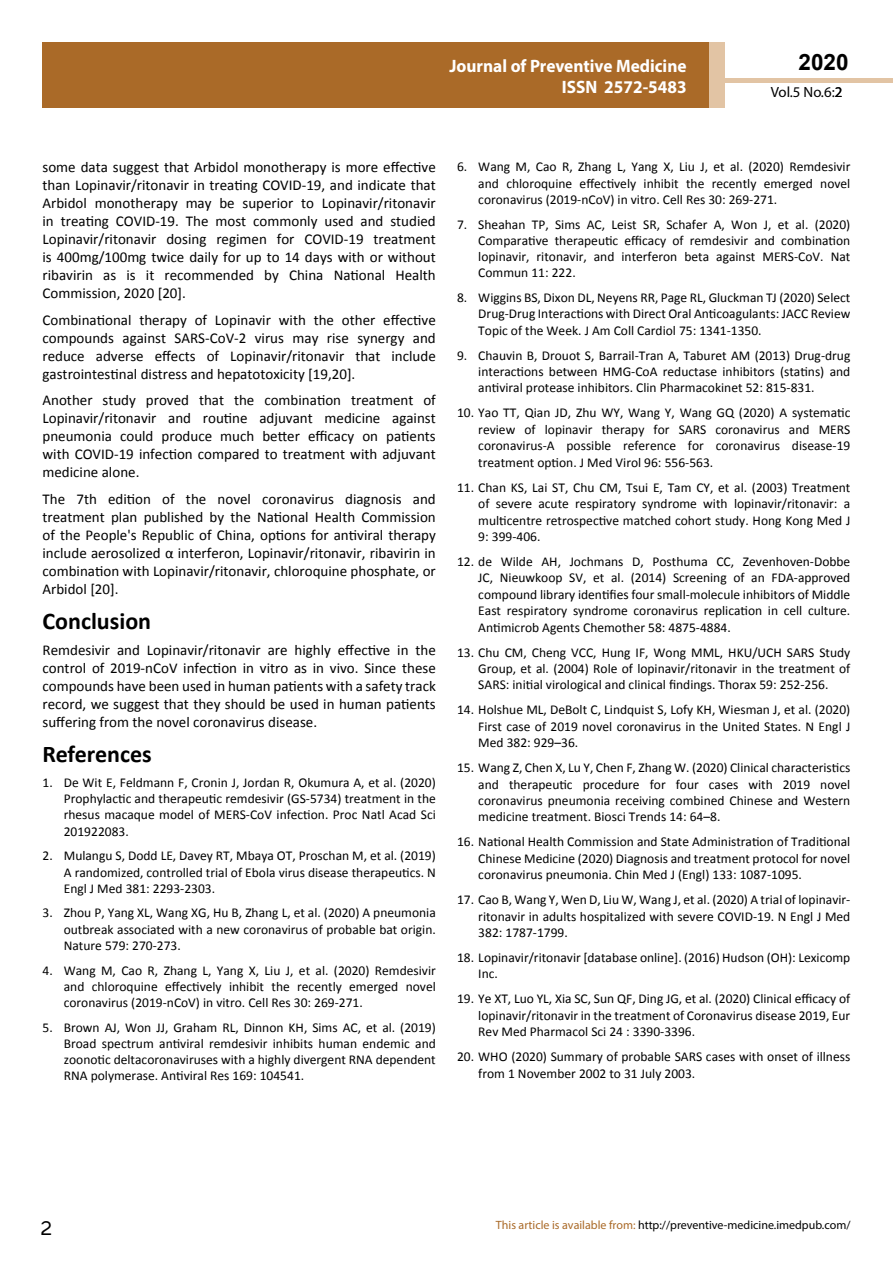
<style>
.page{position:relative;width:893px;height:1263px;background:#fff}
.page>*{position:absolute;margin:0;border:0;box-sizing:border-box;transform-origin:0 0}
.t1{font:25.5px "Tunga";color:#000}
.t2{font:700 24px "Calibri";color:#000}
.t3{font:700 22.5px "Arial";color:#000}
.t4{font:700 18px/21.6px "Myriad Pro";color:#fff;text-align:right;scale:.96 1}
.t5{font:15px/18px "Calibri";color:#000;text-align:justify}
.t6{font:14.85px "Myriad Pro";color:#000}
.t7{font:13.5px/16.5px "Calibri";color:#000;text-align:justify}
.t8{font:12px "Myriad Pro";color:#000}
.s1{color:#aa6a28}
</style>
<div class="page">
<hr style="left:724px;top:78px;width:169px;height:4px;background:#e2c4a4">
<div style="left:43px;top:42px;width:666px;height:66px;background:#aa6a28"></div>
<div style="left:709px;top:42px;width:16px;height:66px;background:#e2c4a4"></div>
<h3 class="t4" style="left:517px;top:54px;width:198px">ARCHIVOS DE MEDICINA<br>ISSN 1698-9465</h3>
<h3 class="t3" style="left:799px;top:47px;width:52px">2020</h3>
<h3 class="t4" style="left:449px;top:54px;width:249px">Journal of Preventive Medicine<br>ISSN 2572-5483</h3>
<p class="t6" style="left:771px;top:83px;width:72px">Vol.5 No.6:2</p>
<p class="t5" style="left:43px;top:158px;width:395px">some data suggest that Arbidol monotherapy is more effective than Lopinavir/ritonavir in treating COVID-19, and indicate that Arbidol monotherapy may be superior to Lopinavir/ritonavir in treating COVID-19. The most commonly used and studied Lopinavir/ritonavir dosing regimen for COVID-19 treatment is 400mg/100mg twice daily for up to 14 days with or without ribavirin as is it recommended by China National Health Commission, 2020 [20].</p>
<p class="t5" style="left:43px;top:310px;width:395px">Combinational therapy of Lopinavir with the other effective compounds against SARS-CoV-2 virus may rise synergy and reduce adverse effects of Lopinavir/ritonavir that include gastrointestinal distress and hepatotoxicity [19,20].</p>
<p class="t5" style="left:43px;top:391px;width:395px">Another study proved that the combination treatment of Lopinavir/ritonavir and routine adjuvant medicine against pneumonia could produce much better efficacy on patients with COVID-19 infection compared to treatment with adjuvant medicine alone.</p>
<p class="t5" style="left:43px;top:489px;width:395px">The 7th edition of the novel coronavirus diagnosis and treatment plan published by the National Health Commission of the People's Republic of China, options for antiviral therapy include aerosolized α interferon, Lopinavir/ritonavir, ribavirin in combination with Lopinavir/ritonavir, chloroquine phosphate, or Arbidol [20].</p>
<h2 class="t2" style="left:43px;top:606px;width:110px">Conclusion</h2>
<p class="t5" style="left:43px;top:641px;width:395px">Remdesivir and Lopinavir/ritonavir are highly effective in the control of 2019-nCoV infection in vitro as in vivo. Since these compounds have been used in human patients with a safety track record, we suggest that they should be used in human patients suffering from the novel coronavirus disease.</p>
<h2 class="t2" style="left:43px;top:739px;width:111px">References</h2>
<p class="t7" style="left:64px;top:774px;width:374px;text-indent:-21px">1. De Wit E, Feldmann F, Cronin J, Jordan R, Okumura A, et al. (2020)<br>Prophylactic and therapeutic remdesivir (GS-5734) treatment in the rhesus macaque model of MERS-CoV infection. Proc Natl Acad Sci 201922083.</p>
<p class="t7" style="left:64px;top:847px;width:374px;text-indent:-21px">2. Mulangu S, Dodd LE, Davey RT, Mbaya OT, Proschan M, et al. (2019)<br>A randomized, controlled trial of Ebola virus disease therapeutics. N Engl J Med 381: 2293-2303.</p>
<p class="t7" style="left:64px;top:904px;width:374px;text-indent:-21px">3. Zhou P, Yang XL, Wang XG, Hu B, Zhang L, et al. (2020) A pneumonia outbreak associated with a new coronavirus of probable bat origin.<br>Nature 579: 270-273.</p>
<p class="t7" style="left:64px;top:961px;width:374px;text-indent:-21px">4. Wang M, Cao R, Zhang L, Yang X, Liu J, et al. (2020) Remdesivir and chloroquine effectively inhibit the recently emerged novel coronavirus (2019-nCoV) in vitro. Cell Res 30: 269-271.</p>
<p class="t7" style="left:64px;top:1018px;width:374px;text-indent:-21px">5. Brown AJ, Won JJ, Graham RL, Dinnon KH, Sims AC, et al. (2019)<br>Broad spectrum antiviral remdesivir inhibits human endemic and zoonotic deltacoronaviruses with a highly divergent RNA dependent RNA polymerase. Antiviral Res 169: 104541.</p>
<p class="t7" style="left:478px;top:158px;width:374px;text-indent:-21px">6. Wang M, Cao R, Zhang L, Yang X, Liu J, et al. (2020) Remdesivir and chloroquine effectively inhibit the recently emerged novel coronavirus (2019-nCoV) in vitro. Cell Res 30: 269-271.</p>
<p class="t7" style="left:478px;top:215px;width:374px;text-indent:-21px">7. Sheahan TP, Sims AC, Leist SR, Schafer A, Won J, et al. (2020)<br>Comparative therapeutic efficacy of remdesivir and combination lopinavir, ritonavir, and interferon beta against MERS-CoV. Nat Commun 11: 222.</p>
<p class="t7" style="left:478px;top:288px;width:374px;text-indent:-21px">8. Wiggins BS, Dixon DL, Neyens RR, Page RL, Gluckman TJ (2020) Select Drug-Drug Interactions with Direct Oral Anticoagulants: JACC Review Topic of the Week. J Am Coll Cardiol 75: 1341-1350.</p>
<p class="t7" style="left:478px;top:346px;width:374px;text-indent:-21px">9. Chauvin B, Drouot S, Barrail-Tran A, Taburet AM (2013) Drug-drug interactions between HMG-CoA reductase inhibitors (statins) and antiviral protease inhibitors. Clin Pharmacokinet 52: 815-831.</p>
<p class="t7" style="left:478px;top:404px;width:374px;text-indent:-21px">10. Yao TT, Qian JD, Zhu WY, Wang Y, Wang GQ (2020) A systematic review of lopinavir therapy for SARS coronavirus and MERS coronavirus-A possible reference for coronavirus disease-19 treatment option. J Med Virol 96: 556-563.</p>
<p class="t7" style="left:478px;top:478px;width:374px;text-indent:-21px">11. Chan KS, Lai ST, Chu CM, Tsui E, Tam CY, et al. (2003) Treatment of severe acute respiratory syndrome with lopinavir/ritonavir: a multicentre retrospective matched cohort study. Hong Kong Med J 9: 399-406.</p>
<p class="t7" style="left:478px;top:552px;width:374px;text-indent:-21px">12. de Wilde AH, Jochmans D, Posthuma CC, Zevenhoven-Dobbe JC, Nieuwkoop SV, et al. (2014) Screening of an FDA-approved compound library identifies four small-molecule inhibitors of Middle East respiratory syndrome coronavirus replication in cell culture.<br>Antimicrob Agents Chemother 58: 4875-4884.</p>
<p class="t7" style="left:478px;top:643px;width:374px;text-indent:-21px">13. Chu CM, Cheng VCC, Hung IF, Wong MML, HKU/UCH SARS Study Group, et al. (2004) Role of lopinavir/ritonavir in the treatment of SARS: initial virological and clinical findings. Thorax 59: 252-256.</p>
<p class="t7" style="left:478px;top:701px;width:374px;text-indent:-21px">14. Holshue ML, DeBolt C, Lindquist S, Lofy KH, Wiesman J, et al. (2020)<br>First case of 2019 novel coronavirus in the United States. N Engl J Med 382: 929–36.</p>
<p class="t7" style="left:478px;top:759px;width:374px;text-indent:-21px">15. Wang Z, Chen X, Lu Y, Chen F, Zhang W. (2020) Clinical characteristics and therapeutic procedure for four cases with 2019 novel coronavirus pneumonia receiving combined Chinese and Western medicine treatment. Biosci Trends 14: 64–8.</p>
<p class="t7" style="left:478px;top:833px;width:374px;text-indent:-21px">16. National Health Commission and State Administration of Traditional Chinese Medicine (2020) Diagnosis and treatment protocol for novel coronavirus pneumonia. Chin Med J (Engl) 133: 1087-1095.</p>
<p class="t7" style="left:478px;top:891px;width:374px;text-indent:-21px">17. Cao B, Wang Y, Wen D, Liu W, Wang J, et al. (2020) A trial of lopinavir&shy;ritonavir in adults hospitalized with severe COVID-19. N Engl J Med 382: 1787-1799.</p>
<p class="t7" style="left:478px;top:949px;width:374px;text-indent:-21px">18. Lopinavir/ritonavir [database online]. (2016) Hudson (OH): Lexicomp<br>Inc.</p>
<p class="t7" style="left:478px;top:990px;width:374px;text-indent:-21px">19. Ye XT, Luo YL, Xia SC, Sun QF, Ding JG, et al. (2020) Clinical efficacy of lopinavir/ritonavir in the treatment of Coronavirus disease 2019, Eur Rev Med Pharmacol Sci 24 : 3390-3396.</p>
<p class="t7" style="left:478px;top:1048px;width:374px;text-indent:-21px">20. WHO (2020) Summary of probable SARS cases with onset of illness from 1 November 2002 to 31 July 2003.</p>
<h1 class="t1" style="left:41px;top:1211px;width:13px">2</h1>
<p class="t8" style="left:496px;top:1218px;width:356px"><span class="s1">This article is available from:</span> http://preventive-medicine.imedpub.com/</p>
</div>
